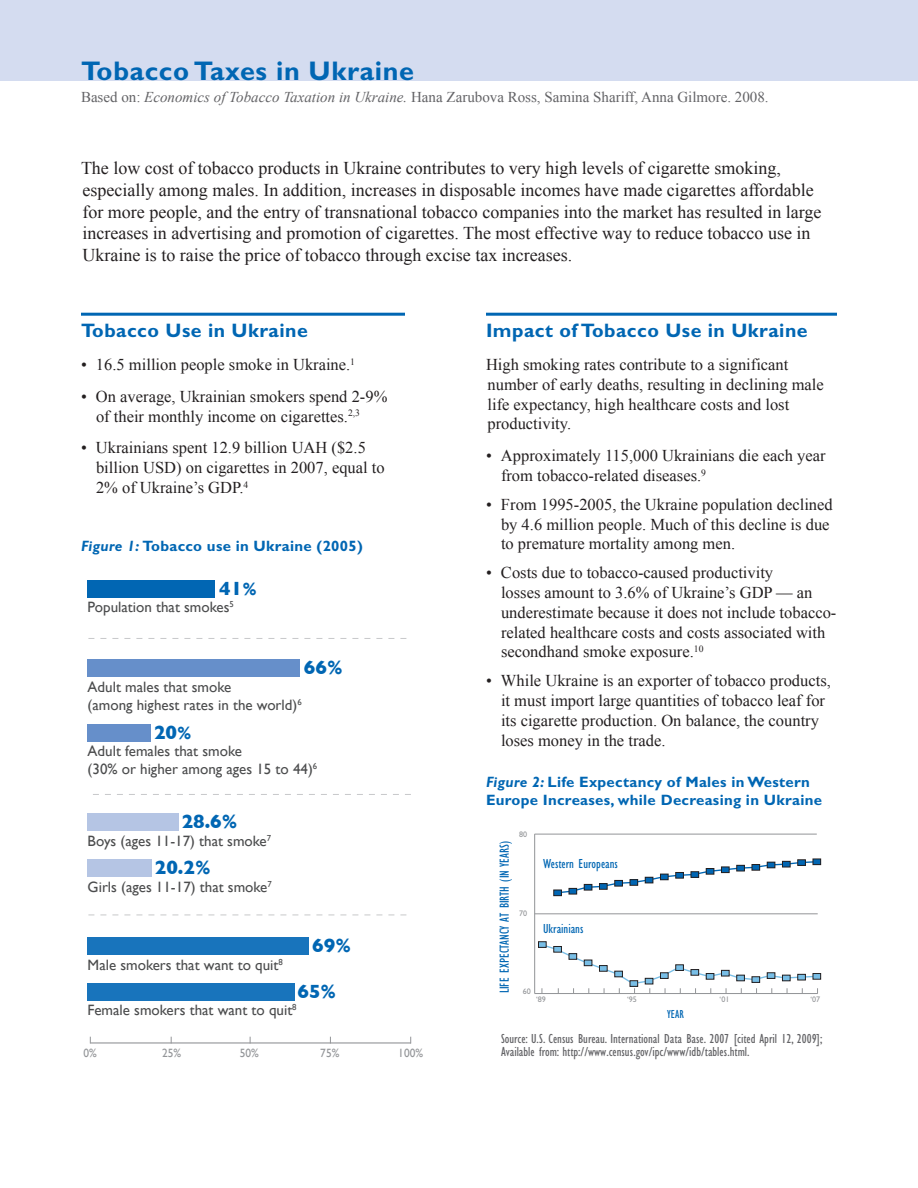
<style>
.page{position:relative;width:918px;height:1188px;background:#fff}
.page>*{position:absolute;margin:0;border:0;box-sizing:border-box;transform-origin:0 0}
.t1{font:700 27px "Gill Sans Std";letter-spacing:.025em;color:#0066b3}
.t2{font:700 19.5px "Gill Sans Std";letter-spacing:.025em;color:#0066b3}
.t3{font:700 19.5px "Gill Sans";color:#0166b3}
.t4{font:18px/21.6px "Times New Roman";color:#231f20}
.t5{font:16.5px/19.8px "Times New Roman";color:#231f20}
.t6{font:15px/18px "Gill Sans";color:#4b4c4d}
.t7{font:700 15px/18px "Gill Sans Std";letter-spacing:.02em;color:#0066b3}
.t8{font:15px "Times New Roman";color:#636366}
.t9{font:condensed 13.5px/13.5px "Gill Sans Std";color:#636366}
.t10{font:condensed 13.5px "Gill Sans Std";color:#0066b3}
.t11{font:12px "Gill Sans";color:#939598;scale:.95 1}
.t12{font:condensed 12px "Gill Sans Std";color:#0066b3}
.t13{font:8.1px "Gill Sans";color:#939598}
.s1{font-style:italic}
.s2{font-family:"Gill Sans";font-style:italic}
.s3{font-size:18px}
</style>
<div class="page">
<div style="left:0;top:0;width:918px;height:81px;background:#d4dcf0"></div>
<hr style="left:81px;top:313px;width:324px;height:3px;background:#0066b3">
<hr style="left:486px;top:313px;width:351px;height:3px;background:#0066b3">
<hr style="left:535px;top:914px;width:283px;height:1px;background:#939598">
<hr style="left:535px;top:834px;width:282px;height:1px;background:#939598">
<hr style="left:534px;top:834px;width:1px;height:160px;background:#939598">
<hr style="left:535px;top:993px;width:283px;height:1px;background:#939598">
<div style="left:554px;top:890px;width:8px;height:6px;border:1px solid #231f20"></div>
<svg style="left:555px;top:860px;width:262px;height:34px"></svg>
<div style="left:798px;top:860px;width:8px;height:6px;border:1px solid #231f20"></div>
<div style="left:813px;top:859px;width:8px;height:6px;background:#0166b3"></div>
<div style="left:813px;top:859px;width:8px;height:6px;border:1px solid #231f20"></div>
<div style="left:538px;top:942px;width:8px;height:6px;border:1px solid #231f20"></div>
<svg style="left:540px;top:943px;width:278px;height:50px"></svg>
<div style="left:676px;top:965px;width:8px;height:6px;border:1px solid #231f20"></div>
<div style="left:691px;top:970px;width:8px;height:5px;background:#78bee6"></div>
<div style="left:691px;top:969px;width:8px;height:6px;border:1px solid #231f20"></div>
<div style="left:706px;top:974px;width:8px;height:5px;background:#78bee6"></div>
<div style="left:706px;top:973px;width:8px;height:6px;border:1px solid #231f20"></div>
<div style="left:721px;top:970px;width:8px;height:6px;background:#78bee6"></div>
<div style="left:721px;top:970px;width:8px;height:6px;border:1px solid #231f20"></div>
<div style="left:737px;top:975px;width:7px;height:6px;background:#78bee6"></div>
<div style="left:737px;top:975px;width:8px;height:6px;border:1px solid #231f20"></div>
<div style="left:752px;top:977px;width:8px;height:5px;background:#78bee6"></div>
<div style="left:752px;top:977px;width:8px;height:6px;border:1px solid #231f20"></div>
<div style="left:767px;top:973px;width:8px;height:5px;background:#78bee6"></div>
<div style="left:767px;top:973px;width:8px;height:6px;border:1px solid #231f20"></div>
<div style="left:782px;top:975px;width:8px;height:6px;background:#78bee6"></div>
<div style="left:782px;top:975px;width:8px;height:6px;border:1px solid #231f20"></div>
<div style="left:798px;top:974px;width:7px;height:6px;background:#78bee6"></div>
<div style="left:798px;top:974px;width:8px;height:6px;border:1px solid #231f20"></div>
<div style="left:813px;top:974px;width:8px;height:5px;background:#78bee6"></div>
<div style="left:813px;top:973px;width:8px;height:6px;border:1px solid #231f20"></div>
<hr style="left:90px;top:1042px;width:321px;height:2px;background:#939598">
<div style="left:87px;top:580px;width:128px;height:18px;background:#0166b3"></div>
<div style="left:87px;top:660px;width:213px;height:17px;background:#668fca"></div>
<div style="left:87px;top:813px;width:92px;height:18px;background:#b5c5e4"></div>
<div style="left:87px;top:860px;width:65px;height:17px;background:#b5c5e4"></div>
<div style="left:87px;top:983px;width:208px;height:17px;background:#1874bc"></div>
<div style="left:87px;top:724px;width:64px;height:18px;background:#668fca"></div>
<div style="left:87px;top:937px;width:222px;height:18px;background:#1874bc"></div>
<svg style="left:93px;top:794px;width:318px;height:1px"></svg>
<svg style="left:88px;top:638px;width:319px;height:1px"></svg>
<svg style="left:88px;top:915px;width:319px;height:1px"></svg>
<p class="t1" style="left:81px;top:54px;width:335px">Tobacco Taxes in Ukraine</p>
<p class="t8" style="left:81px;top:87px;width:689px">Based on: <span class="s1">Economics of Tobacco Taxation in Ukraine.</span> Hana Zarubova Ross, Samina Shariff, Anna Gilmore. 2008.</p>
<p class="t4" style="left:81px;top:157px;width:742px">The low cost of tobacco products in Ukraine contributes to very high levels of cigarette smoking, especially among males. In addition, increases in disposable incomes have made cigarettes affordable for more people, and the entry of transnational tobacco companies into the market has resulted in large increases in advertising and promotion of cigarettes. The most effective way to reduce tobacco use in Ukraine is to raise the price of tobacco through excise tax increases.</p>
<p class="t2" style="left:81px;top:319px;width:228px">Tobacco Use in Ukraine</p>
<p class="t5" style="left:81px;top:354px;width:276px">• 16.5 million people smoke in Ukraine.<sup>1</sup></p>
<p class="t5" style="left:96px;top:386px;width:293px;text-indent:-15px">• On average, Ukrainian smokers spend 2-9% of their monthly income on cigarettes.<sup>2,3</sup></p>
<p class="t5" style="left:96px;top:438px;width:290px;text-indent:-15px">• Ukrainians spent 12.9 billion UAH ($2.5 billion USD) on cigarettes in 2007, equal to<br>2% of Ukraine’s GDP.<sup>4</sup></p>
<p class="t7" style="left:81px;top:537px;width:283px"><span class="s2">Figure 1:</span> Tobacco use in Ukraine (2005)</p>
<p class="t3" style="left:219px;top:577px;width:39px">41<span class="s3">%</span></p>
<p class="t6" style="left:88px;top:598px;width:148px">Population that smokes<sup>5</sup></p>
<p class="t3" style="left:304px;top:656px;width:40px">66%</p>
<p class="t6" style="left:88px;top:678px;width:216px">Adult males that smoke<br>(among highest rates in the world)<sup>6</sup></p>
<p class="t3" style="left:154px;top:721px;width:39px">20<span class="s3">%</span></p>
<p class="t6" style="left:88px;top:742px;width:231px">Adult females that smoke<br>(30% or higher among ages 15 to 44)<sup>6</sup></p>
<p class="t3" style="left:182px;top:810px;width:57px">28.6%</p>
<p class="t6" style="left:88px;top:832px;width:185px">Boys (ages 11-17) that smoke<sup>7</sup></p>
<p class="t3" style="left:155px;top:856px;width:57px">20.2%</p>
<p class="t6" style="left:88px;top:878px;width:186px">Girls (ages 11-17) that smoke<sup>7</sup></p>
<p class="t6" style="left:88px;top:955px;width:197px">Male smokers that want to quit<sup>8</sup></p>
<p class="t3" style="left:312px;top:934px;width:40px">69%</p>
<p class="t3" style="left:297px;top:980px;width:40px">65%</p>
<p class="t6" style="left:88px;top:1001px;width:211px">Female smokers that want to quit<sup>8</sup></p>
<p class="t11" style="left:84px;top:1046px;width:16px">0%</p>
<p class="t11" style="left:162px;top:1046px;width:22px">25%</p>
<p class="t11" style="left:240px;top:1046px;width:22px">50%</p>
<p class="t11" style="left:320px;top:1046px;width:22px">75%</p>
<p class="t11" style="left:398px;top:1046px;width:28px">100%</p>
<p class="t2" style="left:486px;top:319px;width:323px">Impact of Tobacco Use in Ukraine</p>
<p class="t5" style="left:486px;top:354px;width:339px">High smoking rates contribute to a significant number of early deaths, resulting in declining male life expectancy, high healthcare costs and lost productivity.</p>
<p class="t5" style="left:501px;top:446px;width:326px;text-indent:-15px">• Approximately 115,000 Ukrainians die each year from tobacco-related diseases.<sup>9</sup></p>
<p class="t5" style="left:501px;top:494px;width:333px;text-indent:-15px">• From 1995-2005, the Ukraine population declined by 4.6 million people. Much of this decline is due to premature mortality among men.</p>
<p class="t5" style="left:501px;top:563px;width:337px;text-indent:-15px">• Costs due to tobacco-caused productivity<br>losses amount to 3.6% of Ukraine’s GDP — an underestimate because it does not include tobacco&shy;related healthcare costs and costs associated with secondhand smoke exposure.<sup>10</sup></p>
<p class="t5" style="left:501px;top:671px;width:331px;text-indent:-15px">• While Ukraine is an exporter of tobacco products, it must import large quantities of tobacco leaf for its cigarette production. On balance, the country loses money in the trade.</p>
<p class="t7" style="left:486px;top:773px;width:338px"><span class="s2">Figure 2:</span> Life Expectancy of Males in Western<br>Europe Increases, while Decreasing in Ukraine</p>
<p class="t13" style="left:519px;top:830px;width:10px">80</p>
<p class="t10" style="left:497px;top:993px;width:154px;rotate:-90deg">life expectancy at birth (in Years)</p>
<p class="t10" style="left:543px;top:857px;width:76px">Western Europeans</p>
<p class="t13" style="left:519px;top:909px;width:10px">70</p>
<p class="t10" style="left:543px;top:921px;width:42px">Ukrainians</p>
<p class="t13" style="left:523px;top:987px;width:10px">60</p>
<p class="t13" style="left:536px;top:994px;width:11px">‘89</p>
<p class="t13" style="left:627px;top:994px;width:11px">‘95</p>
<p class="t13" style="left:720px;top:994px;width:11px">‘01</p>
<p class="t13" style="left:811px;top:994px;width:11px">‘07</p>
<p class="t12" style="left:667px;top:1008px;width:18px">Year</p>
<p class="t9" style="left:501px;top:1032px;width:323px">Source: U.S. Census Bureau. International Data Base. 2007 [cited April 12, 2009];<br>Available from: http://www.census.gov/ipc/www/idb/tables.html.</p>
</div>
